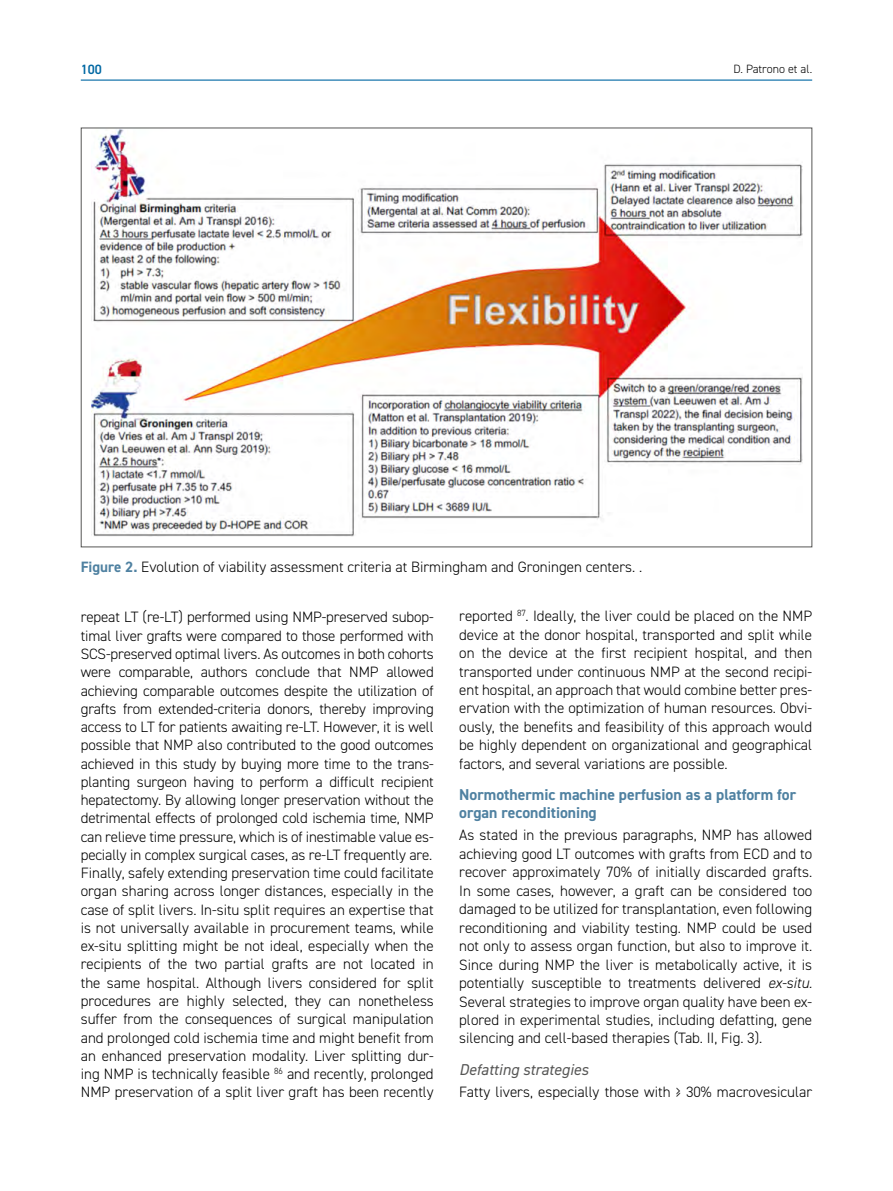
<style>
.page{position:relative;width:893px;height:1191px;background:#fff}
.page>*{position:absolute;margin:0;border:0;box-sizing:border-box;transform-origin:0 0}
.t1{font:700 15.75px/17.7px "DIN2014";color:#4f81a1}
.t2{font:italic 15.75px "DIN2014";color:#565655}
.t3{font:300 15px/18.3px "DIN2014";color:#000;text-align:justify}
.t4{font:600 13.5px "DIN2014";color:#0068a3}
.t5{font:300 12px "DIN2014";color:#000}
.s1{font-weight:700;color:#4f81a1}
.s2{font-style:italic}
</style>
<div class="page">
<hr style="left:81px;top:80px;width:731px;height:1px;background:#0068a3">
<img style="left:91px;top:130px;width:711px;height:406px">
<p class="t4" style="left:81px;top:61px;width:23px">100</p>
<p class="t5" style="left:733px;top:62px;width:80px">D. Patrono et al.</p>
<p class="t3" style="left:81px;top:557px;width:563px"><span class="s1">Figure 2.</span> Evolution of viability assessment criteria at Birmingham and Groningen centers. .</p>
<p class="t3" style="left:81px;top:608px;width:354px">repeat LT (re-LT) performed using NMP-preserved subop&shy;timal liver grafts were compared to those performed with SCS-preserved optimal livers. As outcomes in both cohorts were comparable, authors conclude that NMP allowed achieving comparable outcomes despite the utilization of grafts from extended-criteria donors, thereby improving access to LT for patients awaiting re-LT. However, it is well possible that NMP also contributed to the good outcomes achieved in this study by buying more time to the trans&shy;planting surgeon having to perform a difficult recipient hepatectomy. By allowing longer preservation without the detrimental effects of prolonged cold ischemia time, NMP can relieve time pressure, which is of inestimable value es&shy;pecially in complex surgical cases, as re-LT frequently are.<br>Finally, safely extending preservation time could facilitate organ sharing across longer distances, especially in the case of split livers. In-situ split requires an expertise that is not universally available in procurement teams, while ex-situ splitting might be not ideal, especially when the recipients of the two partial grafts are not located in the same hospital. Although livers considered for split procedures are highly selected, they can nonetheless suffer from the consequences of surgical manipulation and prolonged cold ischemia time and might benefit from an enhanced preservation modality. Liver splitting dur&shy;ing NMP is technically feasible <sup>86</sup> and recently, prolonged NMP preservation of a split liver graft has been recently</p>
<p class="t3" style="left:459px;top:607px;width:354px">reported <sup>87</sup>. Ideally, the liver could be placed on the NMP device at the donor hospital, transported and split while on the device at the first recipient hospital, and then transported under continuous NMP at the second recipi&shy;ent hospital, an approach that would combine better pres&shy;ervation with the optimization of human resources. Obvi&shy;ously, the benefits and feasibility of this approach would be highly dependent on organizational and geographical factors, and several variations are possible.</p>
<p class="t1" style="left:459px;top:785px;width:339px">Normothermic machine perfusion as a platform for organ reconditioning</p>
<p class="t3" style="left:459px;top:826px;width:354px">As stated in the previous paragraphs, NMP has allowed achieving good LT outcomes with grafts from ECD and to recover approximately 70% of initially discarded grafts.<br>In some cases, however, a graft can be considered too damaged to be utilized for transplantation, even following reconditioning and viability testing. NMP could be used not only to assess organ function, but also to improve it.<br>Since during NMP the liver is metabolically active, it is potentially susceptible to treatments delivered <span class="s2">ex-situ.<br></span>Several strategies to improve organ quality have been ex&shy;plored in experimental studies, including defatting, gene silencing and cell-based therapies (Tab. II, Fig. 3).</p>
<p class="t2" style="left:459px;top:1059px;width:131px">Defatting strategies</p>
<p class="t3" style="left:459px;top:1083px;width:354px">Fatty livers, especially those with ≥ 30% macrovesicular</p>
</div>
